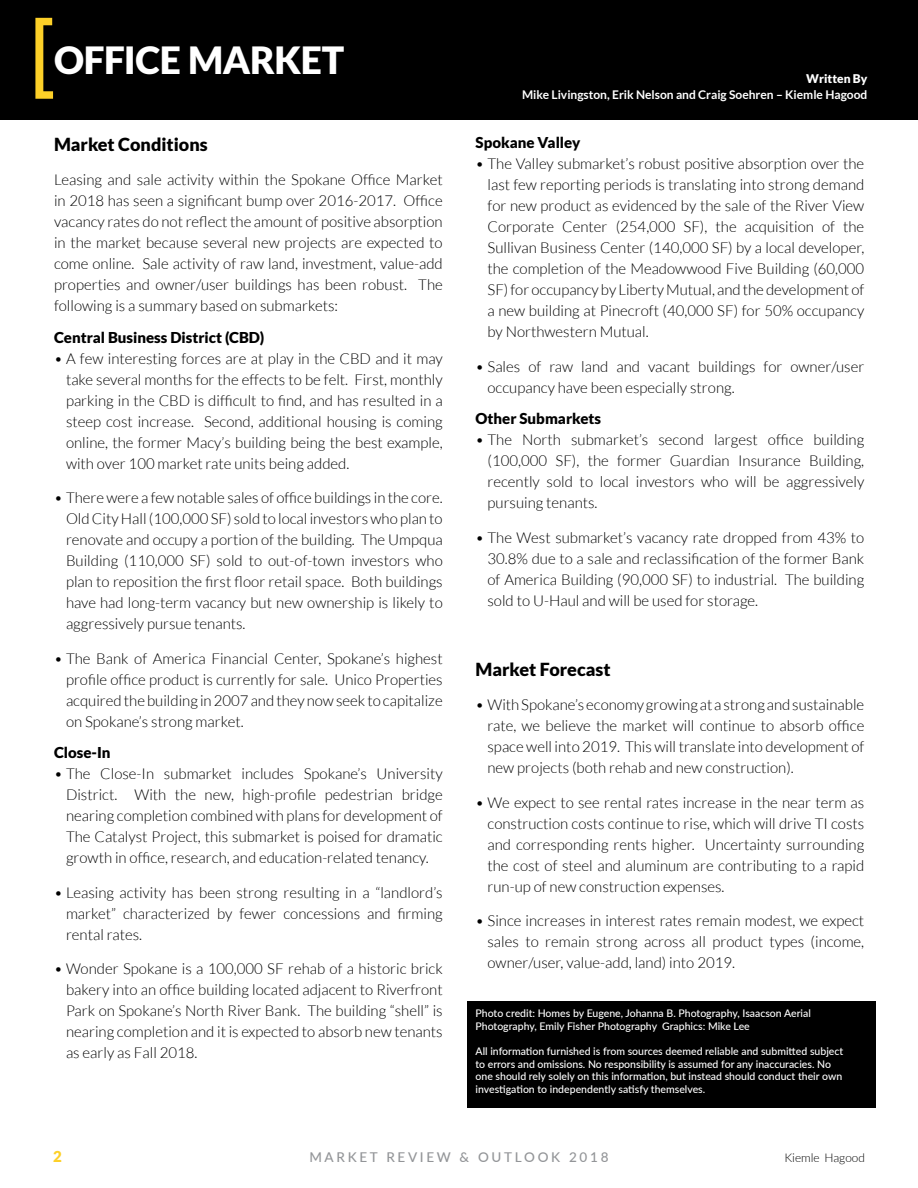
<style>
.page{position:relative;width:918px;height:1188px;background:#fff}
.page>*{position:absolute;margin:0;border:0;box-sizing:border-box;transform-origin:0 0}
.t1{font:900 37.5px "Lato";letter-spacing:-.015em;color:#fff}
.t2{font:900 18px "Lato";color:#000}
.t3{font:300 15px/21px "Lato";color:#000;text-align:justify}
.t4{font:900 15px "Lato";color:#000}
.t5{font:900 15px "Lato";color:#fdd028}
.t6{font:500 13.5px "Lato";letter-spacing:.2em;color:#939598}
.t7{font:700 12px "Lato";color:#fff}
.t8{font:300 12px "Lato";color:#000}
.t9{font:900 12px "Lato";color:#fff}
.t10{font:500 10.5px/12.6px "Lato";color:#fff}
</style>
<div class="page">
<div style="left:0;top:0;width:918px;height:119px;background:#000"></div>
<svg style="left:35px;top:18px;width:18px;height:81px"></svg>
<div style="left:467px;top:1001px;width:409px;height:107px;background:#000"></div>
<h1 class="t1" style="left:54px;top:39px;width:292px">OFFICE MARKET</h1>
<p class="t2" style="left:54px;top:133px;width:155px">Market Conditions</p>
<p class="t3" style="left:54px;top:169px;width:390px">Leasing and sale activity within the Spokane Office Market in 2018 has seen a significant bump over 2016-2017. Office vacancy rates do not reflect the amount of positive absorption in the market because several new projects are expected to come online. Sale activity of raw land, investment, value-add properties and owner/user buildings has been robust. The following is a summary based on submarkets:</p>
<p class="t4" style="left:54px;top:328px;width:212px">Central Business District (CBD)</p>
<p class="t3" style="left:66px;top:348px;width:378px;text-indent:-12px">• A few interesting forces are at play in the CBD and it may take several months for the effects to be felt. First, monthly parking in the CBD is difficult to find, and has resulted in a steep cost increase. Second, additional housing is coming online, the former Macy’s building being the best example, with over 100 market rate units being added.</p>
<p class="t3" style="left:66px;top:487px;width:378px;text-indent:-12px">• There were a few notable sales of office buildings in the core.<br>Old City Hall (100,000 SF) sold to local investors who plan to renovate and occupy a portion of the building. The Umpqua Building (110,000 SF) sold to out-of-town investors who plan to reposition the first floor retail space. Both buildings have had long-term vacancy but new ownership is likely to aggressively pursue tenants.</p>
<p class="t3" style="left:66px;top:648px;width:378px;text-indent:-12px">• The Bank of America Financial Center, Spokane’s highest profile office product is currently for sale. Unico Properties acquired the building in 2007 and they now seek to capitalize on Spokane’s strong market.</p>
<p class="t4" style="left:54px;top:744px;width:58px">Close-In</p>
<p class="t3" style="left:66px;top:763px;width:378px;text-indent:-12px">• The Close-In submarket includes Spokane’s University District. With the new, high-profile pedestrian bridge nearing completion combined with plans for development of The Catalyst Project, this submarket is poised for dramatic growth in office, research, and education-related tenancy.</p>
<p class="t3" style="left:66px;top:882px;width:378px;text-indent:-12px">• Leasing activity has been strong resulting in a “landlord’s market” characterized by fewer concessions and firming rental rates.</p>
<p class="t3" style="left:66px;top:958px;width:378px;text-indent:-12px">• Wonder Spokane is a 100,000 SF rehab of a historic brick bakery into an office building located adjacent to Riverfront Park on Spokane’s North River Bank. The building “shell” is nearing completion and it is expected to absorb new tenants as early as Fall 2018.</p>
<p class="t9" style="left:806px;top:71px;width:63px">Written By</p>
<p class="t7" style="left:522px;top:88px;width:347px">Mike Livingston, Erik Nelson and Craig Soehren – Kiemle Hagood</p>
<p class="t4" style="left:476px;top:134px;width:106px">Spokane Valley</p>
<p class="t3" style="left:488px;top:153px;width:378px;text-indent:-12px">• The Valley submarket’s robust positive absorption over the last few reporting periods is translating into strong demand for new product as evidenced by the sale of the River View Corporate Center (254,000 SF), the acquisition of the Sullivan Business Center (140,000 SF) by a local developer, the completion of the Meadowwood Five Building (60,000<br>SF) for occupancy by Liberty Mutual, and the development of a new building at Pinecroft (40,000 SF) for 50% occupancy by Northwestern Mutual.</p>
<p class="t3" style="left:488px;top:356px;width:378px;text-indent:-12px">• Sales of raw land and vacant buildings for owner/user occupancy have been especially strong.</p>
<p class="t4" style="left:476px;top:410px;width:127px">Other Submarkets</p>
<p class="t3" style="left:488px;top:429px;width:378px;text-indent:-12px">• The North submarket’s second largest office building (100,000 SF), the former Guardian Insurance Building, recently sold to local investors who will be aggressively pursuing tenants.</p>
<p class="t3" style="left:488px;top:527px;width:378px;text-indent:-12px">• The West submarket’s vacancy rate dropped from 43% to 30.8% due to a sale and reclassification of the former Bank of America Building (90,000 SF) to industrial. The building sold to U-Haul and will be used for storage.</p>
<p class="t2" style="left:476px;top:659px;width:137px">Market Forecast</p>
<p class="t3" style="left:488px;top:695px;width:378px;text-indent:-12px">• With Spokane’s economy growing at a strong and sustainable rate, we believe the market will continue to absorb office space well into 2019. This will translate into development of new projects (both rehab and new construction).</p>
<p class="t3" style="left:488px;top:792px;width:378px;text-indent:-12px">• We expect to see rental rates increase in the near term as construction costs continue to rise, which will drive TI costs and corresponding rents higher. Uncertainty surrounding the cost of steel and aluminum are contributing to a rapid run-up of new construction expenses.</p>
<p class="t3" style="left:488px;top:911px;width:378px;text-indent:-12px">• Since increases in interest rates remain modest, we expect sales to remain strong across all product types (income, owner/user, value-add, land) into 2019.</p>
<p class="t10" style="left:476px;top:1007px;width:337px">Photo credit: Homes by Eugene, Johanna B. Photography, Isaacson Aerial<br>Photography, Emily Fisher Photography Graphics: Mike Lee</p>
<p class="t10" style="left:476px;top:1044px;width:369px">All information furnished is from sources deemed reliable and submitted subject to errors and omissions. No responsibility is assumed for any inaccuracies. No one should rely solely on this information, but instead should conduct their own investigation to independently satisfy themselves.</p>
<p class="t5" style="left:53px;top:1148px;width:10px">2</p>
<p class="t6" style="left:309px;top:1147px;width:301px">MARKET REVIEW &amp; OUTLOOK 2018</p>
<p class="t8" style="left:784px;top:1151px;width:82px">Kiemle Hagood</p>
</div>
